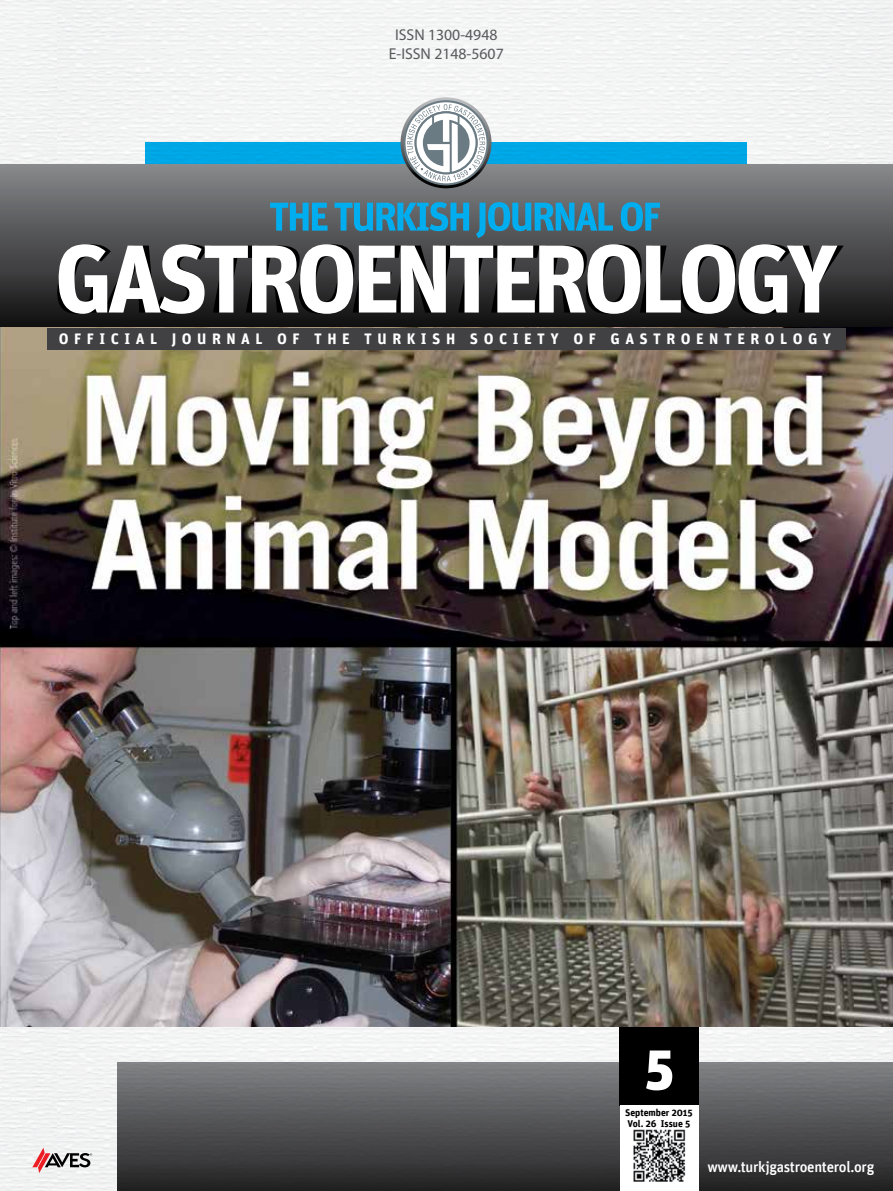
<style>
.page{position:relative;width:893px;height:1191px;background:#fff}
.page>*{position:absolute;margin:0;border:0;box-sizing:border-box;transform-origin:0 0}
.t1{font:900 56.25px "Unit";color:#fff}
.t2{font:15.75px/18.9px "Myriad Pro";color:#58595b;text-align:center}
.t3{font:700 15.3px "Unit";letter-spacing:.36em;color:#fff}
.t4{font:15px "Unit Medium TF";letter-spacing:-.02em;color:#fff}
.t5{font:700 9.75px/11.2px "Unit";color:#000}
</style>
<div class="page">
<div style="left:57px;top:0;width:772px;height:165px;background:#f3f4f4"></div>
<img style="left:829px;top:0;width:64px;height:1062px">
<div style="left:57px;top:1026px;width:772px;height:165px;background:#f3f4f4"></div>
<div style="left:0;top:1026px;width:57px;height:165px;background:#f1f2f2"></div>
<div style="left:145px;top:143px;width:602px;height:128px;background:#00a7e5"></div>
<div style="left:0;top:165px;width:893px;height:163px;background:linear-gradient(to bottom,#87898b,#121112)"></div>
<div style="left:117px;top:1062px;width:776px;height:129px;background:linear-gradient(to bottom,#808285,#222122)"></div>
<div style="left:620px;top:1026px;width:79px;height:79px;background:#000"></div>
<div style="left:620px;top:1105px;width:79px;height:86px;background:#fff"></div>
<svg style="left:32px;top:1147px;width:60px;height:26px"></svg>
<img style="left:633px;top:1129px;width:53px;height:53px">
<img style="left:0;top:328px;width:893px;height:698px">
<svg style="left:401px;top:97px;width:90px;height:91px"></svg>
<div style="left:403px;top:100px;width:86px;height:85px;border:2px solid #6b7b84;border-radius:50%"></div>
<svg style="left:407px;top:104px;width:78px;height:77px"></svg>
<svg style="left:270px;top:203px;width:58px;height:28px"></svg>
<svg style="left:334px;top:202px;width:135px;height:29px"></svg>
<svg style="left:476px;top:202px;width:137px;height:36px"></svg>
<svg style="left:621px;top:202px;width:39px;height:29px"></svg>
<svg style="left:57px;top:244px;width:787px;height:70px"></svg>
<div style="left:47px;top:328px;width:798px;height:21px;background:#414042"></div>
<p class="t2" style="left:389px;top:25px;width:117px">ISSN 1300-4948<br>E-ISSN 2148-5607</p>
<p class="t3" style="left:59px;top:329px;width:774px">OFFICIAL JOURNAL OF THE TURKISH SOCIETY OF GASTROENTEROLOGY</p>
<h1 class="t1" style="left:644px;top:1032px;width:32px">5</h1>
<p class="t5" style="left:625px;top:1106px;width:69px">September 2015<br>Vol. 26 Issue 5</p>
<p class="t4" style="left:707px;top:1157px;width:169px">www.turkjgastroenterol.org</p>
</div>
